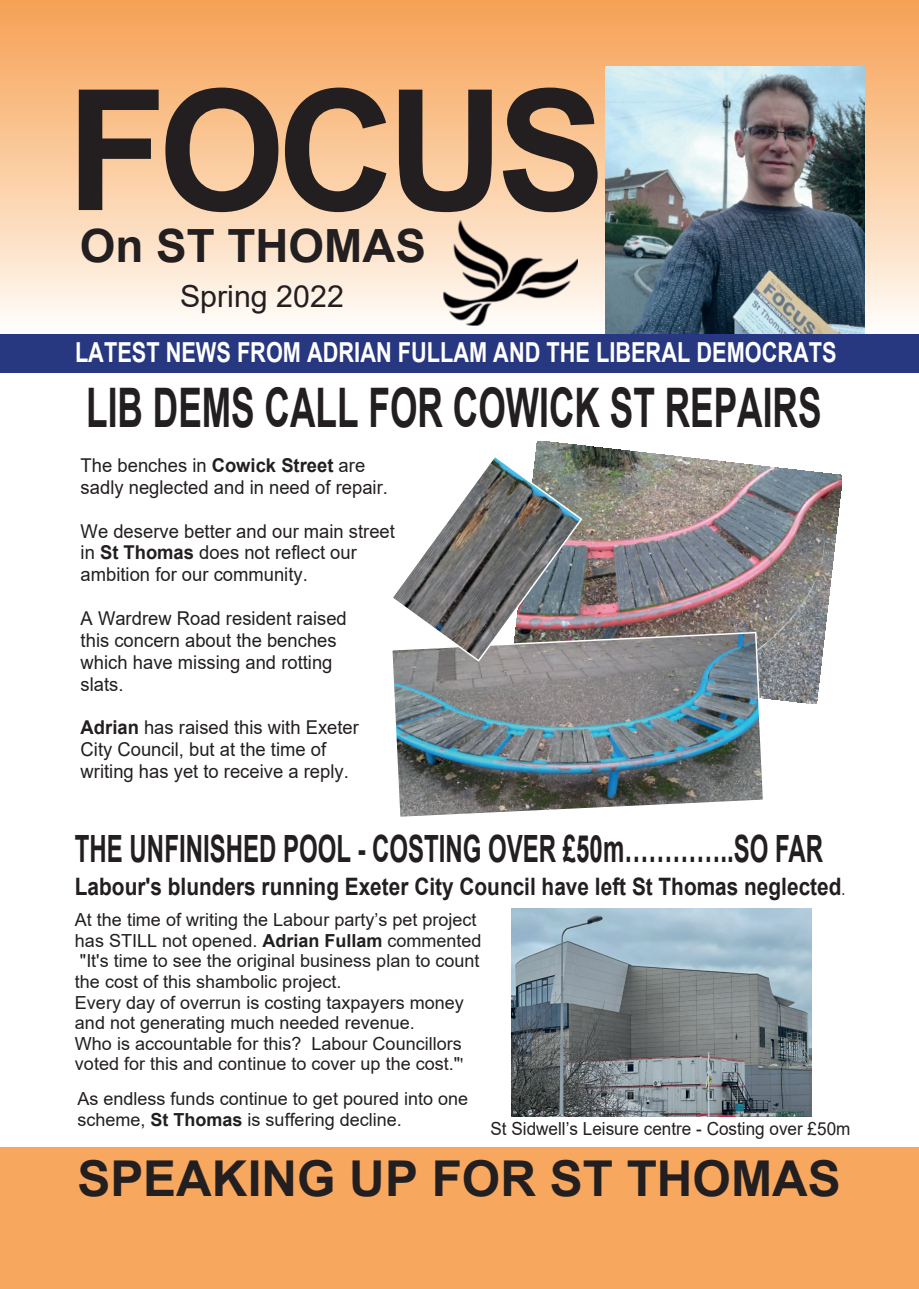
<style>
.page{position:relative;width:919px;height:1289px;background:#fff}
.page>*{position:absolute;margin:0;border:0;box-sizing:border-box;transform-origin:0 0}
.t1{font:700 168.15px "Arial";letter-spacing:-.05em;color:#231f20}
.t2{font:700 54.6px "Arial";color:#231f20;scale:.65 1}
.t3{font:700 49.35px "Arial";color:#231f20}
.t4{font:700 45.75px "Arial";color:#231f20}
.t5{font:700 37.65px "Arial";color:#231f20;scale:.64 1}
.t6{font:30.3px "Arial";color:#231f20}
.t7{font:700 27.6px "Arial";color:#fff;scale:.79 1}
.t8{font:700 24px "Arial";color:#231f20;scale:.87 1}
.t9{font:19.05px/21.9px "Arial";color:#231f20;scale:.96 1}
.t10{font:18px/20.7px "Arial";color:#231f20}
.t11{font:18px "Arial";color:#231f20;scale:.95 1}
.s1{font-weight:700}
.s2{font-family:"Times New Roman";font-weight:400;font-size:18px}
.s3{font-family:"Times New Roman"}
</style>
<div class="page">
<hr style="left:0;top:325px;width:918px;height:3px;background:#fefdfb">
<hr style="left:0;top:323px;width:918px;height:2px;background:#fefcf9">
<hr style="left:0;top:320px;width:918px;height:3px;background:#fefbf8">
<hr style="left:0;top:317px;width:918px;height:3px;background:#fefaf5">
<hr style="left:0;top:314px;width:918px;height:3px;background:#fef9f3">
<hr style="left:0;top:311px;width:918px;height:3px;background:#fef8f2">
<hr style="left:0;top:308px;width:918px;height:3px;background:#fef8f0">
<hr style="left:0;top:305px;width:918px;height:3px;background:#fef7ee">
<hr style="left:0;top:303px;width:918px;height:3px;background:#fef6ed">
<hr style="left:0;top:300px;width:918px;height:3px;background:#fef5eb">
<hr style="left:0;top:297px;width:918px;height:4px;background:#fef4ea">
<hr style="left:0;top:294px;width:918px;height:3px;background:#fef3e7">
<hr style="left:0;top:291px;width:918px;height:3px;background:#fef2e5">
<div style="left:0;top:288px;width:918px;height:5px;background:#fef1e4"></div>
<hr style="left:0;top:285px;width:918px;height:3px;background:#fef0e2">
<div style="left:0;top:281px;width:918px;height:5px;background:#feefe0"></div>
<hr style="left:0;top:278px;width:918px;height:3px;background:#feeede">
<hr style="left:0;top:275px;width:918px;height:3px;background:#feeddc">
<hr style="left:0;top:273px;width:918px;height:3px;background:#feecda">
<hr style="left:0;top:270px;width:918px;height:3px;background:#fdebd8">
<div style="left:0;top:265px;width:918px;height:5px;background:#fdead7"></div>
<hr style="left:0;top:263px;width:918px;height:3px;background:#fde9d5">
<hr style="left:0;top:260px;width:918px;height:3px;background:#fde8d3">
<hr style="left:0;top:257px;width:918px;height:3px;background:#fde7d2">
<hr style="left:0;top:254px;width:918px;height:3px;background:#fde6d0">
<div style="left:0;top:251px;width:918px;height:5px;background:#fde5cf"></div>
<hr style="left:0;top:248px;width:918px;height:3px;background:#fde4cd">
<hr style="left:0;top:245px;width:918px;height:3px;background:#fde3ca">
<hr style="left:0;top:243px;width:918px;height:3px;background:#fde3c9">
<hr style="left:0;top:240px;width:918px;height:3px;background:#fde2c8">
<div style="left:0;top:235px;width:918px;height:5px;background:#fde1c6"></div>
<hr style="left:0;top:233px;width:918px;height:3px;background:#fde0c4">
<hr style="left:0;top:230px;width:918px;height:3px;background:#fcdfc2">
<hr style="left:0;top:227px;width:918px;height:3px;background:#fcdec1">
<hr style="left:0;top:224px;width:918px;height:3px;background:#fcddc0">
<hr style="left:0;top:220px;width:918px;height:4px;background:#fcdcbe">
<hr style="left:0;top:217px;width:918px;height:3px;background:#fcdcbc">
<hr style="left:0;top:214px;width:918px;height:3px;background:#fcdbba">
<hr style="left:0;top:211px;width:918px;height:3px;background:#fcdab9">
<hr style="left:0;top:208px;width:918px;height:3px;background:#fcd9b7">
<div style="left:0;top:205px;width:918px;height:5px;background:#fcd8b6"></div>
<hr style="left:0;top:203px;width:918px;height:3px;background:#fcd7b5">
<div style="left:0;top:198px;width:918px;height:5px;background:#fcd7b3"></div>
<hr style="left:0;top:195px;width:918px;height:3px;background:#fcd6b1">
<hr style="left:0;top:193px;width:918px;height:3px;background:#fcd5af">
<hr style="left:0;top:190px;width:918px;height:4px;background:#fcd4af">
<hr style="left:0;top:187px;width:918px;height:3px;background:#fcd3ad">
<hr style="left:0;top:184px;width:918px;height:3px;background:#fcd2ab">
<hr style="left:0;top:181px;width:918px;height:3px;background:#fcd2aa">
<hr style="left:0;top:178px;width:918px;height:3px;background:#fcd1a8">
<hr style="left:0;top:175px;width:918px;height:3px;background:#fcd0a7">
<hr style="left:0;top:173px;width:918px;height:3px;background:#fccfa5">
<hr style="left:0;top:170px;width:918px;height:3px;background:#fccea4">
<hr style="left:0;top:167px;width:918px;height:3px;background:#fccea3">
<hr style="left:0;top:164px;width:918px;height:3px;background:#fbcda1">
<hr style="left:0;top:160px;width:918px;height:4px;background:#fbcc9f">
<hr style="left:0;top:157px;width:918px;height:3px;background:#fbcb9e">
<hr style="left:0;top:153px;width:918px;height:4px;background:#fbca9c">
<hr style="left:0;top:150px;width:918px;height:3px;background:#fbca9b">
<hr style="left:0;top:147px;width:918px;height:3px;background:#fac899">
<hr style="left:0;top:144px;width:918px;height:4px;background:#fac898">
<hr style="left:0;top:141px;width:918px;height:3px;background:#fac796">
<hr style="left:0;top:137px;width:918px;height:4px;background:#fac695">
<hr style="left:0;top:134px;width:918px;height:3px;background:#fac593">
<hr style="left:0;top:131px;width:918px;height:3px;background:#fac591">
<hr style="left:0;top:128px;width:918px;height:3px;background:#fac491">
<hr style="left:0;top:126px;width:918px;height:2px;background:#fac38f">
<hr style="left:0;top:123px;width:918px;height:3px;background:#fac28d">
<hr style="left:0;top:120px;width:918px;height:3px;background:#fac18c">
<hr style="left:0;top:117px;width:918px;height:3px;background:#fac08b">
<hr style="left:0;top:114px;width:918px;height:3px;background:#fac08a">
<hr style="left:0;top:111px;width:918px;height:3px;background:#fabf88">
<hr style="left:0;top:107px;width:918px;height:4px;background:#f9be87">
<hr style="left:0;top:104px;width:918px;height:3px;background:#f9bd85">
<hr style="left:0;top:101px;width:918px;height:3px;background:#f9bc83">
<div style="left:0;top:98px;width:918px;height:5px;background:#f9bb82"></div>
<hr style="left:0;top:96px;width:918px;height:2px;background:#f9bb81">
<div style="left:0;top:91px;width:918px;height:5px;background:#f9ba7f"></div>
<hr style="left:0;top:88px;width:918px;height:3px;background:#f9b97d">
<hr style="left:0;top:86px;width:918px;height:2px;background:#f9b87d">
<hr style="left:0;top:83px;width:918px;height:3px;background:#f9b77c">
<hr style="left:0;top:80px;width:918px;height:3px;background:#f9b77a">
<hr style="left:0;top:77px;width:918px;height:4px;background:#f9b678">
<hr style="left:0;top:74px;width:918px;height:3px;background:#f9b577">
<hr style="left:0;top:71px;width:918px;height:3px;background:#f9b476">
<hr style="left:0;top:68px;width:918px;height:3px;background:#f9b375">
<hr style="left:0;top:66px;width:918px;height:3px;background:#f9b273">
<div style="left:0;top:61px;width:918px;height:5px;background:#f9b172"></div>
<hr style="left:0;top:58px;width:918px;height:3px;background:#f8b170">
<hr style="left:0;top:56px;width:918px;height:3px;background:#f8b06f">
<hr style="left:0;top:53px;width:918px;height:3px;background:#f8af6e">
<hr style="left:0;top:50px;width:918px;height:3px;background:#f8ae6d">
<hr style="left:0;top:46px;width:918px;height:4px;background:#f8ad6b">
<hr style="left:0;top:43px;width:918px;height:3px;background:#f8ac69">
<hr style="left:0;top:40px;width:918px;height:3px;background:#f8ac68">
<hr style="left:0;top:37px;width:918px;height:3px;background:#f8ab67">
<hr style="left:0;top:34px;width:918px;height:3px;background:#f8aa65">
<div style="left:0;top:31px;width:918px;height:5px;background:#f8a964"></div>
<hr style="left:0;top:29px;width:918px;height:2px;background:#f8a963">
<hr style="left:0;top:26px;width:918px;height:3px;background:#f7a861">
<hr style="left:0;top:23px;width:918px;height:3px;background:#f7a760">
<hr style="left:0;top:20px;width:918px;height:3px;background:#f6a65f">
<hr style="left:0;top:16px;width:918px;height:4px;background:#f6a55d">
<hr style="left:0;top:13px;width:918px;height:3px;background:#f6a55c">
<hr style="left:0;top:9px;width:918px;height:4px;background:#f6a45a">
<hr style="left:0;top:6px;width:918px;height:3px;background:#f6a359">
<hr style="left:0;top:3px;width:918px;height:3px;background:#f6a257">
<hr style="left:0;top:0;width:918px;height:4px;background:#f6a256">
<img style="left:605px;top:67px;width:258px;height:267px">
<div style="left:0;top:334px;width:918px;height:39px;background:#273780"></div>
<div style="left:0;top:1146px;width:918px;height:142px;background:#f7a85e"></div>
<img style="left:535px;top:441px;width:306px;height:263px">
<img style="left:393px;top:631px;width:372px;height:186px">
<img style="left:392px;top:454px;width:191px;height:208px">
<img style="left:511px;top:908px;width:300px;height:208px">
<img style="left:443px;top:220px;width:134px;height:105px">
<h1 class="t1" style="left:67px;top:88px;width:540px">FOCUS</h1>
<h3 class="t4" style="left:80px;top:229px;width:348px">On ST THOMAS</h3>
<h3 class="t6" style="left:180px;top:284px;width:165px">Spring 2022</h3>
<h3 class="t7" style="left:75px;top:341px;width:965px">LATEST NEWS FROM ADRIAN FULLAM AND THE LIBERAL DEMOCRATS</h3>
<h2 class="t2" style="left:86px;top:387px;width:1132px">LIB DEMS CALL FOR COWICK ST REPAIRS</h2>
<p class="t9" style="left:81px;top:456px;width:321px">The benches in <span class="s1">Cowick Street</span> are sadly neglected and in need of repair.</p>
<p class="t9" style="left:81px;top:521px;width:329px">We deserve better and our main street in <span class="s1">St Thomas</span> does not reflect our ambition for our community.</p>
<p class="t9" style="left:81px;top:609px;width:279px">A Wardrew Road resident raised this concern about the benches which have missing and rotting slats.</p>
<p class="t9" style="left:81px;top:718px;width:291px"><span class="s1">Adrian</span> has raised this with Exeter<br>City Council, but at the time of writing has yet to receive a reply.</p>
<h3 class="t5" style="left:75px;top:834px;width:1170px">THE UNFINISHED POOL - COSTING OVER £50m…………..SO FAR</h3>
<h3 class="t8" style="left:75px;top:877px;width:887px">Labour's blunders running Exeter City Council have left St Thomas neglected<span class="s2">.</span></h3>
<p class="t10" style="left:75px;top:910px;width:408px">At the time of writing the Labour party’s pet project has STILL not opened. <span class="s1">Adrian Fullam</span> commented "It's time to see the original business plan to count the cost of this shambolic project.<br>Every day of overrun is costing taxpayers money and not generating much needed revenue.<br>Who is accountable for this? Labour Councillors voted for this and continue to cover up the cost."<span class="s3">'</span></p>
<p class="t10" style="left:77px;top:1090px;width:392px">As endless funds continue to get poured into one scheme, <span class="s1">St Thomas</span> is suffering decline.</p>
<p class="t11" style="left:490px;top:1122px;width:380px">St Sidwell’s Leisure centre - Costing over £50m</p>
<h3 class="t3" style="left:77px;top:1159px;width:765px">SPEAKING UP FOR ST THOMAS</h3>
</div>
